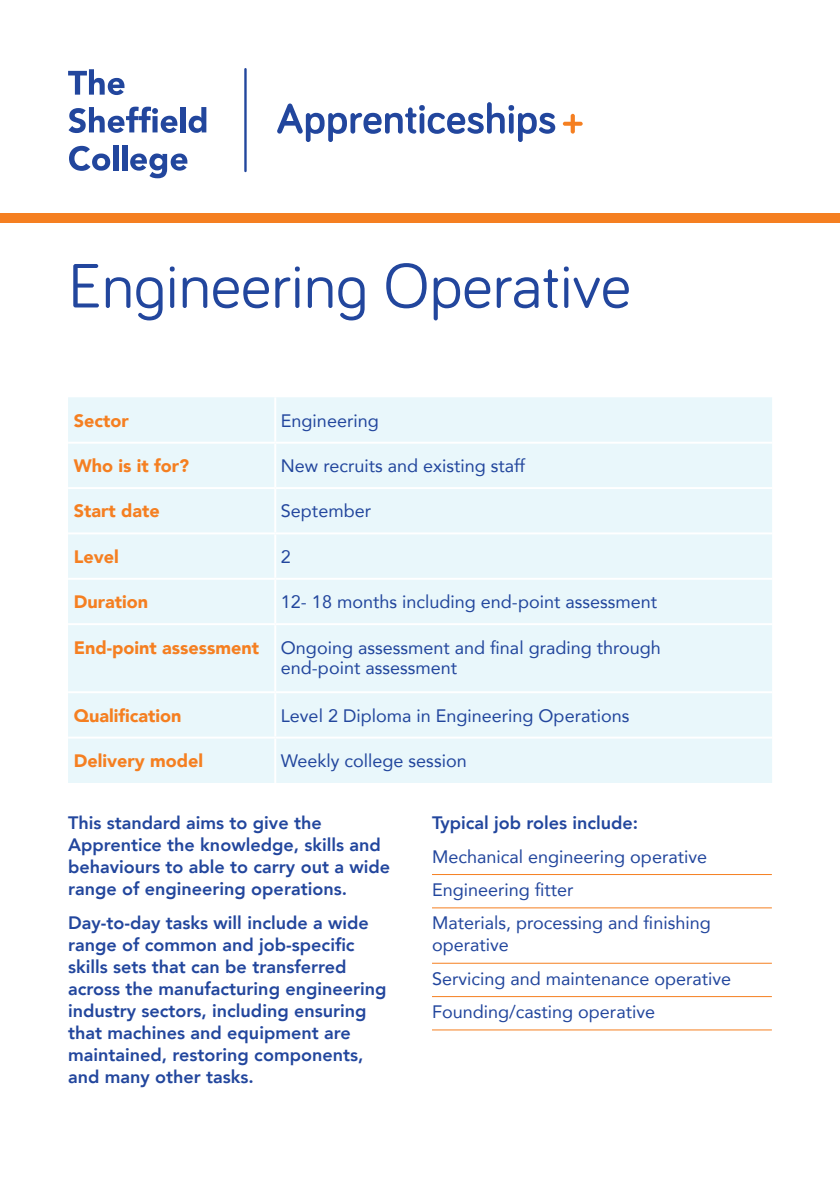
<style>
.page{position:relative;width:840px;height:1191px;background:#fff}
.page>*{position:absolute;margin:0;border:0;box-sizing:border-box;transform-origin:0 0}
.Heading_Bariol_32__31{font:64.6px "Bariol";color:#22469d}
.Subtext_Avenir_10_14{font:800 18px/22px "Avenir";color:#22469d}
.Table_Subtext_Avenir_9_10{font:18px/20px "Avenir";color:#22469d}
.Rule_Below_Orange_Avenir_9_11{font:18px/22px "Avenir";color:#22469d}
.Table_Heading_Orange_Avenir_9_14{font:900 18px "Avenir";color:#f57f21}
</style>
<div class="page">
<hr style="left:432px;top:874px;width:339px;height:1px;background:#f57f21">
<hr style="left:432px;top:907px;width:339px;height:1px;background:#f57f21">
<hr style="left:432px;top:962px;width:339px;height:1px;background:#f57f21">
<hr style="left:432px;top:996px;width:339px;height:1px;background:#f57f21">
<hr style="left:432px;top:1029px;width:339px;height:1px;background:#f57f21">
<div style="left:68px;top:397px;width:703px;height:386px;background:#e9f7fb"></div>
<hr style="left:68px;top:487px;width:207px;height:2px;background:#fff">
<hr style="left:275px;top:487px;width:496px;height:2px;background:#fff">
<hr style="left:274px;top:489px;width:2px;height:43px;background:#fff">
<hr style="left:68px;top:532px;width:207px;height:2px;background:#fff">
<hr style="left:275px;top:532px;width:496px;height:2px;background:#fff">
<hr style="left:274px;top:534px;width:2px;height:44px;background:#fff">
<hr style="left:68px;top:578px;width:207px;height:2px;background:#fff">
<hr style="left:275px;top:578px;width:496px;height:2px;background:#fff">
<hr style="left:274px;top:580px;width:2px;height:43px;background:#fff">
<hr style="left:68px;top:623px;width:207px;height:2px;background:#fff">
<hr style="left:275px;top:623px;width:496px;height:2px;background:#fff">
<hr style="left:274px;top:625px;width:2px;height:66px;background:#fff">
<hr style="left:68px;top:691px;width:207px;height:2px;background:#fff">
<hr style="left:275px;top:691px;width:496px;height:2px;background:#fff">
<hr style="left:274px;top:693px;width:2px;height:43px;background:#fff">
<hr style="left:274px;top:397px;width:2px;height:45px;background:#fff">
<hr style="left:68px;top:442px;width:207px;height:2px;background:#fff">
<hr style="left:275px;top:442px;width:496px;height:2px;background:#fff">
<hr style="left:274px;top:444px;width:2px;height:43px;background:#fff">
<hr style="left:68px;top:736px;width:207px;height:2px;background:#fff">
<hr style="left:275px;top:736px;width:496px;height:2px;background:#fff">
<hr style="left:274px;top:738px;width:2px;height:45px;background:#fff">
<svg style="left:68px;top:69px;width:56px;height:26px"></svg>
<svg style="left:68px;top:107px;width:109px;height:26px"></svg>
<div style="left:180px;top:107px;width:5px;height:25px;background:#22469d"></div>
<svg style="left:188px;top:107px;width:18px;height:26px"></svg>
<svg style="left:69px;top:146px;width:41px;height:25px"></svg>
<div style="left:113px;top:145px;width:5px;height:25px;background:#22469d"></div>
<div style="left:122px;top:145px;width:5px;height:25px;background:#22469d"></div>
<svg style="left:130px;top:153px;width:57px;height:25px"></svg>
<svg style="left:562px;top:114px;width:20px;height:20px"></svg>
<svg style="left:277px;top:102px;width:278px;height:40px"></svg>
<hr style="left:244px;top:68px;width:2px;height:104px;background:#22469d">
<div style="left:0;top:213px;width:839px;height:10px;background:#f57f21"></div>
<p class="Heading_Bariol_32__31" style="left:68px;top:242px;width:564px">Engineering Operative</p>
<p class="Table_Heading_Orange_Avenir_9_14" style="left:74px;top:405px;width:56px">Sector</p>
<p class="Table_Subtext_Avenir_9_10" style="left:281px;top:410px;width:99px">Engineering</p>
<p class="Table_Heading_Orange_Avenir_9_14" style="left:74px;top:450px;width:117px">Who is it for?</p>
<p class="Table_Subtext_Avenir_9_10" style="left:281px;top:455px;width:246px">New recruits and existing staff</p>
<p class="Table_Heading_Orange_Avenir_9_14" style="left:74px;top:496px;width:87px">Start date</p>
<p class="Table_Subtext_Avenir_9_10" style="left:281px;top:500px;width:92px">September</p>
<p class="Table_Heading_Orange_Avenir_9_14" style="left:74px;top:541px;width:47px">Level</p>
<p class="Table_Subtext_Avenir_9_10" style="left:281px;top:546px;width:12px">2</p>
<p class="Table_Heading_Orange_Avenir_9_14" style="left:74px;top:586px;width:76px">Duration</p>
<p class="Table_Subtext_Avenir_9_10" style="left:281px;top:591px;width:377px">12- 18 months including end-point assessment</p>
<p class="Table_Heading_Orange_Avenir_9_14" style="left:74px;top:632px;width:187px">End-point assessment</p>
<p class="Table_Subtext_Avenir_9_10" style="left:281px;top:637px;width:381px">Ongoing assessment and final grading through end-point assessment</p>
<p class="Table_Heading_Orange_Avenir_9_14" style="left:74px;top:700px;width:109px">Qualification</p>
<p class="Table_Subtext_Avenir_9_10" style="left:281px;top:705px;width:350px">Level 2 Diploma in Engineering Operations</p>
<p class="Table_Heading_Orange_Avenir_9_14" style="left:74px;top:745px;width:131px">Delivery model</p>
<p class="Table_Subtext_Avenir_9_10" style="left:281px;top:750px;width:187px">Weekly college session</p>
<p class="Subtext_Avenir_10_14" style="left:68px;top:812px;width:323px">This standard aims to give the Apprentice the knowledge, skills and behaviours to able to carry out a wide range of engineering operations.</p>
<p class="Subtext_Avenir_10_14" style="left:68px;top:911px;width:320px">Day-to-day tasks will include a wide range of common and job-specific skills sets that can be transferred across the manufacturing engineering industry sectors, including ensuring that machines and equipment are maintained, restoring components, and many other tasks.</p>
<p class="Subtext_Avenir_10_14" style="left:432px;top:812px;width:208px">Typical job roles include:</p>
<p class="Rule_Below_Orange_Avenir_9_11" style="left:432px;top:845px;width:276px">Mechanical engineering operative</p>
<p class="Rule_Below_Orange_Avenir_9_11" style="left:432px;top:878px;width:143px">Engineering fitter</p>
<p class="Rule_Below_Orange_Avenir_9_11" style="left:432px;top:911px;width:280px">Materials, processing and finishing operative</p>
<p class="Rule_Below_Orange_Avenir_9_11" style="left:432px;top:967px;width:300px">Servicing and maintenance operative</p>
<p class="Rule_Below_Orange_Avenir_9_11" style="left:432px;top:1000px;width:224px">Founding/casting operative</p>
</div>
